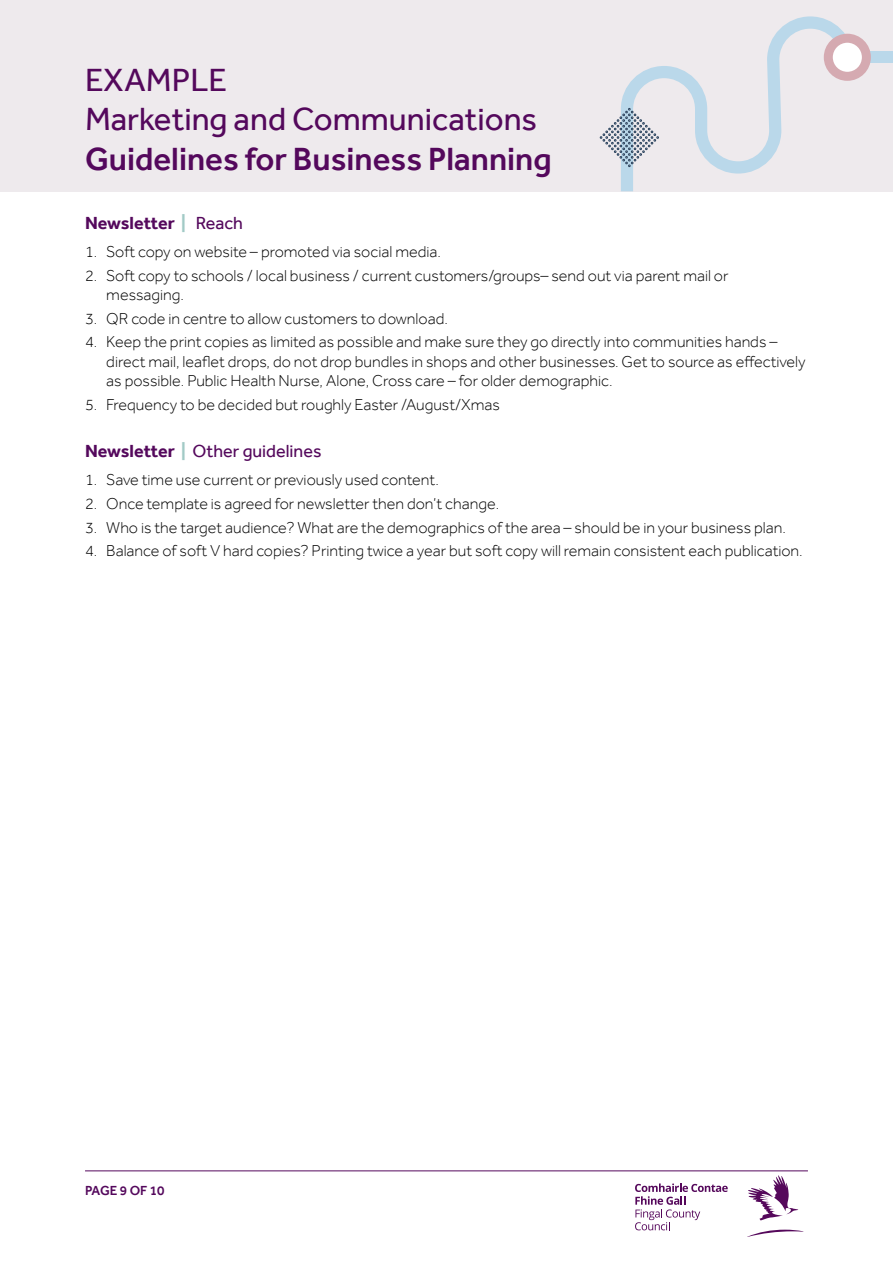
<style>
.page{position:relative;width:893px;height:1263px;background:#fff}
.page>*{position:absolute;margin:0;border:0;box-sizing:border-box;transform-origin:0 0}
.t1{font:33px/39.6px "Effra";color:#54085c}
.t2{font:500 33px "Effra";color:#54085c}
.t3{font:18px "Effra";color:#54085c}
.t4{font:700 18px "Effra";color:#54085c}
.t5{font:300 16.2px/19.5px "Effra";color:#000}
.t6{font:500 13.5px "Effra";color:#54085c}
.s1{color:#a2cac6}
.s2{font-weight:400}
.s3{font-weight:700}
.s4{font-weight:700;color:#a2cac6}
</style>
<div class="page">
<div style="left:0;top:0;width:893px;height:191px;background:#eeeaed"></div>
<div style="left:841px;top:51px;width:52px;height:12px;background:#bad8ea"></div>
<svg style="left:600px;top:16px;width:259px;height:175px"></svg>
<div style="left:828px;top:38px;width:38px;height:38px;background:#fff;border-radius:50%"></div>
<div style="left:824px;top:34px;width:47px;height:47px;border:9px solid #d5aab1;border-radius:50%"></div>
<hr style="left:85px;top:1170px;width:723px;height:1px;background:#54085c">
<svg style="left:635px;top:1183px;width:93px;height:47px"></svg>
<svg style="left:748px;top:1175px;width:50px;height:45px"></svg>
<svg style="left:747px;top:1230px;width:56px;height:7px"></svg>
<h1 class="t1" style="left:85px;top:60px;width:454px">EXAMPLE<br>Marketing and Communications</h1>
<h1 class="t2" style="left:85px;top:139px;width:468px">Guidelines for Business Planning</h1>
<p class="t4" style="left:85px;top:212px;width:159px">Newsletter <span class="s1">|</span> <span class="s2">Reach</span></p>
<p class="t5" style="left:85px;top:241px;width:357px">1. Soft copy on website – promoted via social media.</p>
<p class="t5" style="left:106px;top:265px;width:624px;text-indent:-21px">2. Soft copy to schools / local business / current customers/groups– send out via parent mail or messaging.</p>
<p class="t5" style="left:85px;top:308px;width:364px">3. QR code in centre to allow customers to download.</p>
<p class="t5" style="left:106px;top:332px;width:701px;text-indent:-21px">4. Keep the print copies as limited as possible and make sure they go directly into communities hands – direct mail, leaflet drops, do not drop bundles in shops and other businesses. Get to source as effectively as possible. Public Health Nurse, Alone, Cross care – for older demographic.</p>
<p class="t5" style="left:85px;top:395px;width:417px">5. Frequency to be decided but roughly Easter /August/Xmas</p>
<p class="t3" style="left:85px;top:441px;width:238px"><span class="s3">Newsletter</span> <span class="s4">|</span> Other guidelines</p>
<p class="t5" style="left:85px;top:470px;width:355px">1. Save time use current or previously used content.</p>
<p class="t5" style="left:85px;top:494px;width:416px">2. Once template is agreed for newsletter then don’t change.</p>
<p class="t5" style="left:85px;top:517px;width:702px">3. Who is the target audience? What are the demographics of the area – should be in your business plan.</p>
<p class="t5" style="left:85px;top:541px;width:719px">4. Balance of soft V hard copies? Printing twice a year but soft copy will remain consistent each publication.</p>
<p class="t6" style="left:85px;top:1182px;width:81px">PAGE 9 OF 10</p>
</div>
